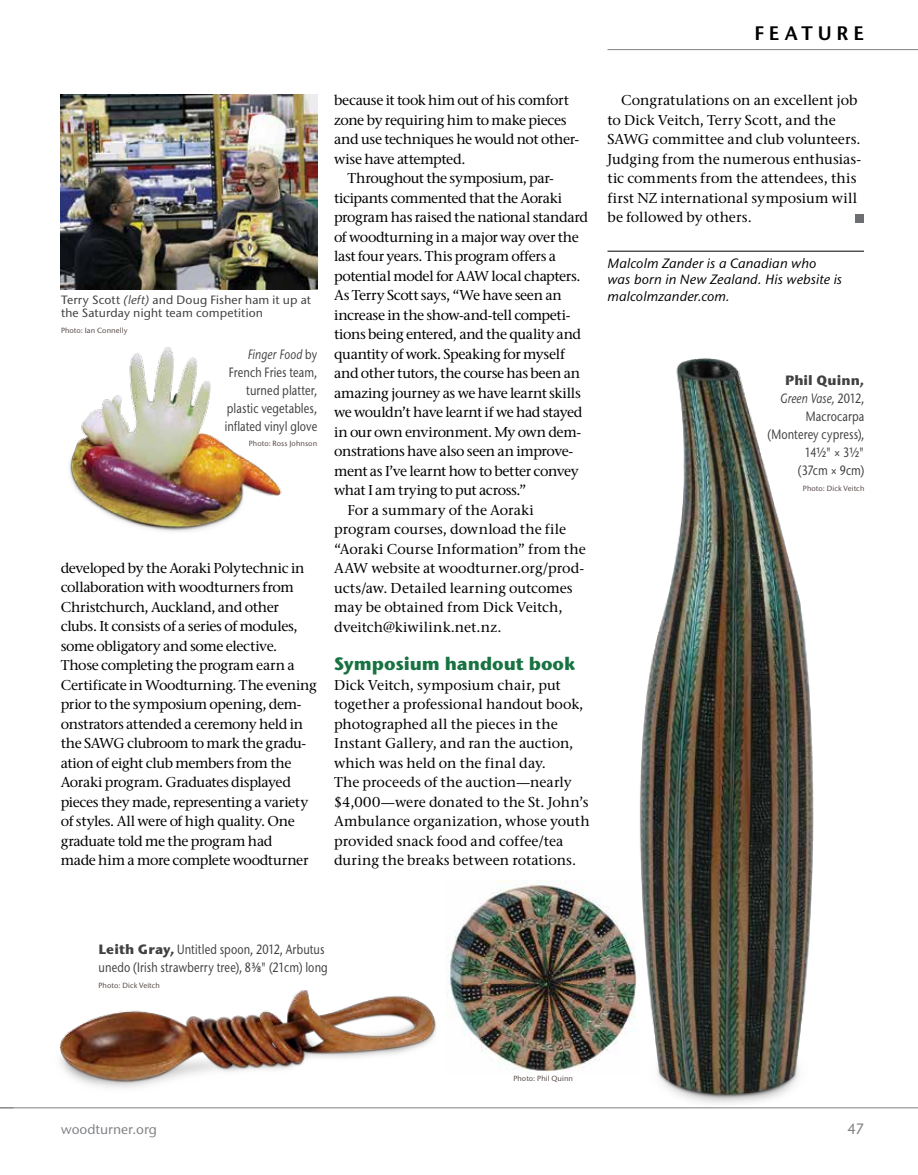
<style>
.page{position:relative;width:918px;height:1175px;background:#fff}
.page>*{position:absolute;margin:0;border:0;box-sizing:border-box;transform-origin:0 0}
.t1{font:600 19.5px "Stone Sans ITC Pro";letter-spacing:.255em;color:#000}
.t2{font:700 18px "Stone Sans ITC Pro";letter-spacing:-.005em;color:#187242}
.t3{font:500 15px "Stone Sans ITC Pro";color:#808285}
.t4{font:500 14.25px/19.5px "Stone Serif ITC Pro";letter-spacing:-.015em;color:#000}
.t5{font:500 14.25px "Stone Serif ITC Pro";letter-spacing:.005em;color:#000}
.t6{font:500 14.25px "Stone Serif ITC Pro";letter-spacing:-.035em;color:#000}
.t7{font:500 14.25px "Stone Serif ITC Pro";letter-spacing:.01em;color:#000}
.t8{font:500 13.5px/18px "Stone Sans ITC Pro";letter-spacing:.01em;color:#414042;text-align:right;scale:.8 1}
.t9{font:italic 500 13.5px/16.5px "Stone Sans ITC Pro";letter-spacing:.005em;color:#000}
.t10{font:500 13.5px "Stone Sans ITC Pro";color:#808285}
.t11{font:500 12px/13.5px "Stone Sans ITC Pro";letter-spacing:.015em;color:#414042}
.t12{font:500 7.5px "Stone Sans ITC Pro";letter-spacing:.01em;color:#584b48}
.s1{font-style:italic}
.s2{font-weight:700}
</style>
<div class="page">
<hr style="left:0;top:1107px;width:918px;height:1px;background:#808285">
<hr style="left:608px;top:49px;width:310px;height:1px;background:#808285">
<svg style="left:0;top:1107px;width:14px;height:1px"></svg>
<img style="left:61px;top:94px;width:256px;height:195px">
<hr style="left:608px;top:251px;width:256px;height:1px;background:#000">
<div style="left:856px;top:214px;width:8px;height:8px;background:#6d6e71"></div>
<img style="left:69px;top:347px;width:213px;height:185px">
<img style="left:60px;top:990px;width:376px;height:98px">
<img style="left:446px;top:881px;width:170px;height:190px">
<img style="left:616px;top:358px;width:224px;height:751px">
<h1 class="t1" style="left:754px;top:21px;width:111px">FEATURE</h1>
<p class="t11" style="left:61px;top:292px;width:251px">Terry Scott <span class="s1">(left)</span> and Doug Fisher ham it up at the Saturday night team competition</p>
<p class="t12" style="left:61px;top:325px;width:68px">Photo: Ian Connelly</p>
<p class="t8" style="left:225px;top:345px;width:117px"><span class="s1">Finger Food</span> by<br>French Fries team, turned platter, plastic vegetables, inflated vinyl glove</p>
<p class="t12" style="left:249px;top:439px;width:70px">Photo: Ross Johnson</p>
<p class="t4" style="left:61px;top:558px;width:258px">developed by the Aoraki Polytechnic in collaboration with woodturners from Christchurch, Auckland, and other clubs. It consists of a series of modules, some obligatory and some elective.<br>Those completing the program earn a Certificate in Woodturning. The evening prior to the symposium opening, dem&shy;onstrators attended a ceremony held in the SAWG clubroom to mark the gradu&shy;ation of eight club members from the Aoraki program. Graduates displayed pieces they made, representing a variety of styles. All were of high quality. One graduate told me the program had<br>made him a more complete woodturner</p>
<p class="t4" style="left:334px;top:90px;width:236px">because it took him out of his comfort</p>
<p class="t4" style="left:334px;top:110px;width:234px">zone by requiring him to make pieces</p>
<p class="t4" style="left:334px;top:129px;width:247px">and use techniques he would not other-</p>
<p class="t4" style="left:334px;top:149px;width:133px">wise have attempted.</p>
<p class="t4" style="left:348px;top:168px;width:208px">Throughout the symposium, par-</p>
<p class="t4" style="left:334px;top:188px;width:230px">ticipants commented that the Aoraki</p>
<p class="t4" style="left:334px;top:207px;width:256px">program has raised the national standard</p>
<p class="t4" style="left:334px;top:227px;width:246px">of woodturning in a major way over the</p>
<p class="t4" style="left:334px;top:246px;width:223px">last four years. This program offers a</p>
<p class="t4" style="left:334px;top:266px;width:248px">potential model for AAW local chapters.</p>
<p class="t4" style="left:334px;top:285px;width:229px">As Terry Scott says, “We have seen an</p>
<p class="t4" style="left:334px;top:305px;width:238px">increase in the show-and-tell competi-</p>
<p class="t4" style="left:334px;top:324px;width:248px">tions being entered, and the quality and</p>
<p class="t4" style="left:334px;top:344px;width:232px">quantity of work. Speaking for myself</p>
<p class="t4" style="left:334px;top:363px;width:248px">and other tutors, the course has been an</p>
<p class="t4" style="left:334px;top:383px;width:248px">amazing journey as we have learnt skills</p>
<p class="t6" style="left:334px;top:403px;width:250px">we wouldn’t have learnt if we had stayed</p>
<p class="t4" style="left:334px;top:422px;width:249px">in our own environment. My own dem-</p>
<p class="t4" style="left:334px;top:441px;width:241px">onstrations have also seen an improve-</p>
<p class="t6" style="left:334px;top:462px;width:246px">ment as I’ve learnt how to better convey</p>
<p class="t4" style="left:334px;top:480px;width:194px">what I am trying to put across.”</p>
<p class="t5" style="left:348px;top:501px;width:188px">For a summary of the Aoraki</p>
<p class="t5" style="left:334px;top:520px;width:234px">program courses, download the file</p>
<p class="t5" style="left:334px;top:540px;width:253px">“Aoraki Course Information” from the</p>
<p class="t4" style="left:334px;top:558px;width:252px">AAW website at woodturner.org/prod-</p>
<p class="t5" style="left:334px;top:579px;width:240px">ucts/aw. Detailed learning outcomes</p>
<p class="t5" style="left:334px;top:598px;width:230px">may be obtained from Dick Veitch,</p>
<p class="t7" style="left:334px;top:618px;width:169px">dveitch@kiwilink.net.nz.</p>
<p class="t2" style="left:334px;top:652px;width:243px">Symposium handout book</p>
<p class="t4" style="left:334px;top:675px;width:257px">Dick Veitch, symposium chair, put together a professional handout book, photographed all the pieces in the Instant Gallery, and ran the auction, which was held on the final day.<br>The proceeds of the auction—nearly $4,000—were donated to the St. John’s Ambulance organization, whose youth provided snack food and coffee/tea during the breaks between rotations.</p>
<p class="t4" style="left:608px;top:90px;width:255px;text-indent:13px">Congratulations on an excellent job to Dick Veitch, Terry Scott, and the SAWG committee and club volunteers.<br>Judging from the numerous enthusias&shy;tic comments from the attendees, this first NZ international symposium will be followed by others.</p>
<p class="t9" style="left:608px;top:255px;width:236px">Malcolm Zander is a Canadian who was born in New Zealand. His website is malcolmzander.com.</p>
<p class="t8" style="left:767px;top:371px;width:123px"><span class="s2">Phil Quinn,<br></span><span class="s1">Green Vase,</span> 2012,<br>Macrocarpa (Monterey cypress),<br>14½" × 3½"<br>(37cm × 9cm)</p>
<p class="t12" style="left:803px;top:483px;width:63px">Photo: Dick Veitch</p>
<p class="t8" style="left:99px;top:940px;width:288px;text-align:left"><span class="s2">Leith Gray,</span> Untitled spoon, 2012, Arbutus unedo (Irish strawberry tree), 8⅜" (21cm) long</p>
<p class="t12" style="left:99px;top:980px;width:63px">Photo: Dick Veitch</p>
<p class="t12" style="left:513px;top:1073px;width:61px">Photo: Phil Quinn</p>
<p class="t10" style="left:61px;top:1120px;width:98px">woodturner.org</p>
<p class="t3" style="left:847px;top:1119px;width:18px">47</p>
</div>
